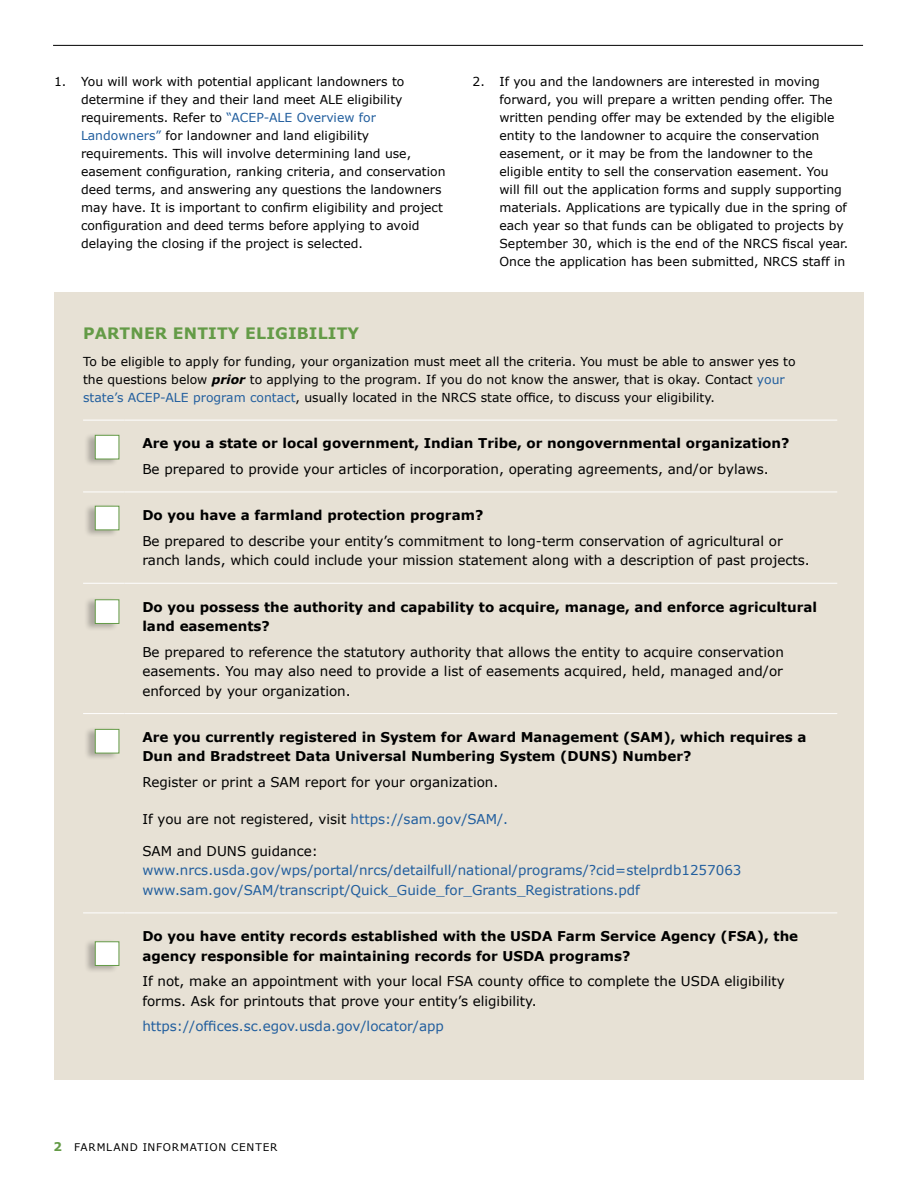
<style>
.page{position:relative;width:918px;height:1188px;background:#fff}
.page>*{position:absolute;margin:0;border:0;box-sizing:border-box;transform-origin:0 0}
.t1{font:700 15.75px "Verdana";letter-spacing:.01em;color:#649b47}
.t2{font:13.5px/19.5px "Verdana";color:#000}
.t3{font:700 13.5px/19.5px "Verdana";color:#000}
.t4{font:13.5px/19.5px "Verdana";color:#215e9e}
.t5{font:12.3px/18px "Verdana";color:#000}
.t6{font:10.5px "Verdana";letter-spacing:.07em;color:#000}
.s1{color:#215e9e}
.s2{font-weight:700;font-style:italic}
.s3{font-weight:700;font-size:12px;color:#649b47}
</style>
<div class="page">
<hr style="left:53px;top:45px;width:810px;height:1px;background:#000">
<div style="left:54px;top:292px;width:810px;height:788px;background:#e7e1d5"></div>
<hr style="left:83px;top:420px;width:41px;height:1px;background:#fff">
<hr style="left:124px;top:420px;width:713px;height:1px;background:#fff">
<hr style="left:83px;top:492px;width:41px;height:1px;background:#fff">
<hr style="left:124px;top:492px;width:713px;height:1px;background:#fff">
<hr style="left:83px;top:583px;width:41px;height:1px;background:#fff">
<hr style="left:124px;top:583px;width:713px;height:1px;background:#fff">
<hr style="left:83px;top:713px;width:41px;height:1px;background:#fff">
<hr style="left:124px;top:713px;width:713px;height:1px;background:#fff">
<hr style="left:83px;top:913px;width:41px;height:1px;background:#fff">
<hr style="left:124px;top:913px;width:713px;height:1px;background:#fff">
<div style="left:84px;top:433px;width:35px;height:34px;background:#000;opacity:.25"></div>
<div style="left:95px;top:435px;width:24px;height:24px;background:#fff;border:1px solid #649b47"></div>
<div style="left:84px;top:503px;width:35px;height:35px;background:#000;opacity:.25"></div>
<div style="left:95px;top:506px;width:24px;height:24px;background:#fff;border:1px solid #649b47"></div>
<div style="left:84px;top:597px;width:35px;height:35px;background:#000;opacity:.25"></div>
<div style="left:95px;top:599px;width:24px;height:25px;background:#fff;border:1px solid #649b47"></div>
<div style="left:84px;top:727px;width:35px;height:34px;background:#000;opacity:.25"></div>
<div style="left:95px;top:729px;width:24px;height:24px;background:#fff;border:1px solid #649b47"></div>
<div style="left:84px;top:939px;width:35px;height:35px;background:#000;opacity:.25"></div>
<div style="left:95px;top:941px;width:24px;height:25px;background:#fff;border:1px solid #649b47"></div>
<p class="t5" style="left:81px;top:73px;width:366px;text-indent:-27px">1. You will work with potential applicant landowners to determine if they and their land meet ALE eligibility requirements. Refer to <span class="s1">“ACEP-ALE Overview for Landowners”</span> for landowner and land eligibility requirements. This will involve determining land use, easement configuration, ranking criteria, and conservation deed terms, and answering any questions the landowners may have. It is important to confirm eligibility and project configuration and deed terms before applying to avoid delaying the closing if the project is selected.</p>
<p class="t5" style="left:500px;top:73px;width:350px;text-indent:-27px">2. If you and the landowners are interested in moving forward, you will prepare a written pending offer. The written pending offer may be extended by the eligible entity to the landowner to acquire the conservation easement, or it may be from the landowner to the eligible entity to sell the conservation easement. You will fill out the application forms and supply supporting materials. Applications are typically due in the spring of each year so that funds can be obligated to projects by September 30, which is the end of the NRCS fiscal year.<br>Once the application has been submitted, NRCS staff in</p>
<p class="t1" style="left:83px;top:323px;width:278px">PARTNER ENTITY ELIGIBILITY</p>
<p class="t5" style="left:83px;top:352px;width:714px">To be eligible to apply for funding, your organization must meet all the criteria. You must be able to answer yes to the questions below <span class="s2">prior</span> to applying to the program. If you do not know the answer, that is okay. Contact <span class="s1">your state’s ACEP-ALE program contact</span>, usually located in the NRCS state office, to discuss your eligibility.</p>
<p class="t3" style="left:142px;top:434px;width:649px">Are you a state or local government, Indian Tribe, or nongovernmental organization?</p>
<p class="t2" style="left:142px;top:459px;width:628px">Be prepared to provide your articles of incorporation, operating agreements, and/or bylaws.</p>
<p class="t3" style="left:142px;top:506px;width:342px">Do you have a farmland protection program?</p>
<p class="t2" style="left:142px;top:531px;width:669px">Be prepared to describe your entity’s commitment to long-term conservation of agricultural or ranch lands, which could include your mission statement along with a description of past projects.</p>
<p class="t3" style="left:142px;top:597px;width:676px">Do you possess the authority and capability to acquire, manage, and enforce agricultural land easements?</p>
<p class="t2" style="left:142px;top:642px;width:643px;text-align:justify">Be prepared to reference the statutory authority that allows the entity to acquire conservation easements. You may also need to provide a list of easements acquired, held, managed and/or enforced by your organization.</p>
<p class="t3" style="left:142px;top:727px;width:666px">Are you currently registered in System for Award Management (SAM), which requires a<br>Dun and Bradstreet Data Universal Numbering System (DUNS) Number?</p>
<p class="t2" style="left:142px;top:772px;width:358px">Register or print a SAM report for your organization.</p>
<p class="t2" style="left:142px;top:810px;width:367px">If you are not registered, visit <span class="s1">https://sam.gov/SAM/.</span></p>
<p class="t2" style="left:142px;top:841px;width:177px">SAM and DUNS guidance:</p>
<p class="t4" style="left:142px;top:861px;width:601px">www.nrcs.usda.gov/wps/portal/nrcs/detailfull/national/programs/?cid=stelprdb1257063 www.sam.gov/SAM/transcript/Quick_Guide_for_Grants_Registrations.pdf</p>
<p class="t3" style="left:142px;top:927px;width:657px">Do you have entity records established with the USDA Farm Service Agency (FSA), the agency responsible for maintaining records for USDA programs?</p>
<p class="t2" style="left:142px;top:972px;width:644px">If not, make an appointment with your local FSA county office to complete the USDA eligibility forms. Ask for printouts that prove your entity’s eligibility.</p>
<p class="t4" style="left:142px;top:1017px;width:303px">https://offices.sc.egov.usda.gov/locator/app</p>
<p class="t6" style="left:54px;top:1140px;width:225px"><span class="s3">2</span> FARMLAND INFORMATION CENTER</p>
</div>
